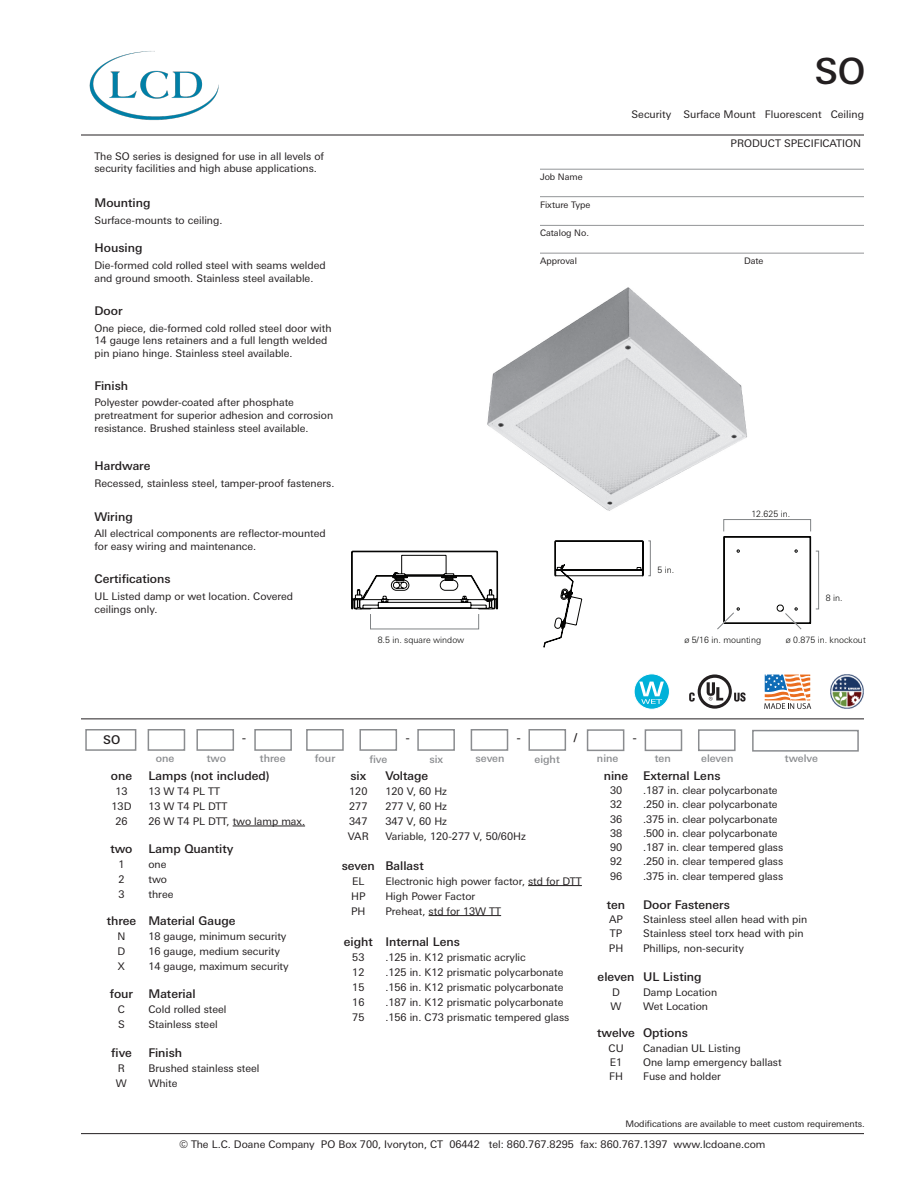
<style>
.page{position:relative;width:918px;height:1188px;background:#fff}
.page>*{position:absolute;margin:0;border:0;box-sizing:border-box;transform-origin:0 0}
.t1{font:500 36px "LT Univers Basic";color:#231f20}
.t2{font:500 12px "LT Univers Basic";color:#231f20}
.t3{font:10.5px/15px "LT Univers Basic";color:#231f20}
.t4{font:500 10.5px "LT Univers Basic";color:#8a8c8f}
.t5{font:9px "LT Univers Basic";color:#231f20}
.t6{font:300 8.7px "LT Univers Basic";color:#050504}
</style>
<div class="page">
<img style="left:89px;top:51px;width:130px;height:70px">
<hr style="left:81px;top:135px;width:783px;height:1px;background:#231f20">
<hr style="left:81px;top:1133px;width:783px;height:1px;background:#231f20">
<hr style="left:81px;top:718px;width:783px;height:1px;background:#231f20">
<div style="left:85px;top:729px;width:51px;height:22px;border:2px solid #8a8c8f"></div>
<div style="left:148px;top:729px;width:37px;height:22px;border:2px solid #8a8c8f"></div>
<div style="left:196px;top:729px;width:38px;height:22px;border:2px solid #8a8c8f"></div>
<div style="left:254px;top:729px;width:38px;height:22px;border:2px solid #8a8c8f"></div>
<div style="left:306px;top:729px;width:38px;height:22px;border:2px solid #8a8c8f"></div>
<div style="left:359px;top:729px;width:38px;height:22px;border:2px solid #8a8c8f"></div>
<div style="left:417px;top:729px;width:38px;height:22px;border:2px solid #8a8c8f"></div>
<div style="left:471px;top:729px;width:37px;height:22px;border:2px solid #8a8c8f"></div>
<div style="left:528px;top:729px;width:38px;height:22px;border:2px solid #8a8c8f"></div>
<hr style="left:233px;top:826px;width:72px;height:1px;background:#231f20">
<hr style="left:528px;top:885px;width:54px;height:1px;background:#231f20">
<hr style="left:429px;top:915px;width:72px;height:1px;background:#231f20">
<div style="left:587px;top:729px;width:37px;height:22px;border:2px solid #8a8c8f"></div>
<div style="left:645px;top:729px;width:37px;height:22px;border:2px solid #8a8c8f"></div>
<div style="left:698px;top:729px;width:38px;height:22px;border:2px solid #8a8c8f"></div>
<div style="left:752px;top:730px;width:107px;height:22px;border:2px solid #8a8c8f"></div>
<hr style="left:540px;top:169px;width:324px;height:1px;background:#939598">
<hr style="left:540px;top:196px;width:324px;height:1px;background:#939598">
<hr style="left:540px;top:225px;width:324px;height:1px;background:#939598">
<hr style="left:540px;top:253px;width:324px;height:1px;background:#939598">
<svg style="left:689px;top:674px;width:57px;height:35px"></svg>
<svg style="left:764px;top:674px;width:47px;height:35px"></svg>
<svg style="left:634px;top:674px;width:35px;height:35px"></svg>
<div style="left:634px;top:674px;width:36px;height:35px;border:1px solid #fff;border-radius:50%"></div>
<svg style="left:639px;top:682px;width:25px;height:22px"></svg>
<img style="left:830px;top:675px;width:34px;height:33px">
<img style="left:487px;top:287px;width:260px;height:224px">
<svg style="left:351px;top:550px;width:213px;height:98px"></svg>
<svg style="left:370px;top:519px;width:449px;height:111px"></svg>
<svg style="left:785px;top:613px;width:17px;height:17px"></svg>
<svg style="left:717px;top:612px;width:18px;height:18px"></svg>
<h1 class="t1" style="left:814px;top:50px;width:53px">SO</h1>
<p class="t3" style="left:632px;top:106px;width:234px">Security Surface Mount Fluorescent Ceiling</p>
<p class="t3" style="left:94px;top:150px;width:231px;line-height:12.6px">The SO series is designed for use in all levels of security facilities and high abuse applications.</p>
<p class="t2" style="left:94px;top:196px;width:58px">Mounting</p>
<p class="t2" style="left:94px;top:241px;width:49px">Housing</p>
<p class="t3" style="left:94px;top:213px;width:130px">Surface-mounts to ceiling.</p>
<p class="t3" style="left:94px;top:259px;width:233px;line-height:12.6px">Die-formed cold rolled steel with seams welded and ground smooth. Stainless steel available.</p>
<p class="t2" style="left:94px;top:304px;width:30px">Door</p>
<p class="t3" style="left:94px;top:322px;width:239px;line-height:12.6px">One piece, die-formed cold rolled steel door with<br>14 gauge lens retainers and a full length welded pin piano hinge. Stainless steel available.</p>
<p class="t2" style="left:94px;top:378px;width:35px">Finish</p>
<p class="t3" style="left:94px;top:396px;width:240px;line-height:12.6px">Polyester powder-coated after phosphate pretreatment for superior adhesion and corrosion resistance. Brushed stainless steel available.</p>
<p class="t2" style="left:94px;top:458px;width:57px">Hardware</p>
<p class="t3" style="left:94px;top:475px;width:241px">Recessed, stainless steel, tamper-proof fasteners.</p>
<p class="t2" style="left:94px;top:509px;width:40px">Wiring</p>
<p class="t3" style="left:94px;top:527px;width:233px;line-height:12.6px">All electrical components are reflector-mounted for easy wiring and maintenance.</p>
<p class="t3" style="left:94px;top:590px;width:200px;line-height:12.6px">UL Listed damp or wet location. Covered ceilings only.</p>
<p class="t2" style="left:94px;top:572px;width:78px">Certifications</p>
<p class="t6" style="left:378px;top:635px;width:88px">8.5 in. square window</p>
<p class="t3" style="left:731px;top:136px;width:132px">PRODUCT SPECIFICATION</p>
<p class="t5" style="left:540px;top:172px;width:44px">Job Name</p>
<p class="t5" style="left:540px;top:199px;width:52px">Fixture Type</p>
<p class="t5" style="left:540px;top:228px;width:51px">Catalog No.</p>
<p class="t5" style="left:540px;top:256px;width:38px">Approval</p>
<p class="t5" style="left:744px;top:256px;width:21px">Date</p>
<p class="t6" style="left:751px;top:509px;width:40px">12.625 in.</p>
<p class="t6" style="left:658px;top:565px;width:18px">5 in.</p>
<p class="t6" style="left:826px;top:593px;width:18px">8 in.</p>
<p class="t6" style="left:684px;top:635px;width:78px">ø 5/16 in. mounting</p>
<p class="t6" style="left:786px;top:635px;width:81px">ø 0.875 in. knockout</p>
<p class="t2" style="left:103px;top:733px;width:19px">SO</p>
<p class="t2" style="left:242px;top:731px;width:5px">-</p>
<p class="t2" style="left:406px;top:731px;width:5px">-</p>
<p class="t2" style="left:517px;top:731px;width:5px">-</p>
<p class="t2" style="left:574px;top:731px;width:5px">/</p>
<p class="t4" style="left:156px;top:753px;width:20px">one</p>
<p class="t4" style="left:207px;top:753px;width:21px">two</p>
<p class="t4" style="left:260px;top:752px;width:27px">three</p>
<p class="t4" style="left:315px;top:752px;width:22px">four</p>
<p class="t4" style="left:369px;top:753px;width:20px">five</p>
<p class="t4" style="left:429px;top:753px;width:15px">six</p>
<p class="t4" style="left:476px;top:752px;width:31px">seven</p>
<p class="t4" style="left:535px;top:753px;width:27px">eight</p>
<p class="t4" style="left:597px;top:752px;width:23px">nine</p>
<p class="t2" style="left:633px;top:730px;width:5px">-</p>
<p class="t4" style="left:655px;top:752px;width:18px">ten</p>
<p class="t4" style="left:701px;top:752px;width:34px">eleven</p>
<p class="t4" style="left:785px;top:752px;width:35px">twelve</p>
<p class="t2" style="left:111px;top:769px;width:23px">one</p>
<p class="t3" style="left:112px;top:784px;width:21px;text-align:center">13<br>13D<br>26</p>
<p class="t2" style="left:110px;top:842px;width:24px">two</p>
<p class="t3" style="left:118px;top:857px;width:8px;text-align:justify">1<br>2<br>3</p>
<p class="t2" style="left:107px;top:914px;width:31px">three</p>
<p class="t3" style="left:118px;top:929px;width:9px;text-align:justify">N D X</p>
<p class="t2" style="left:110px;top:986px;width:25px">four</p>
<p class="t3" style="left:118px;top:1002px;width:9px">C<br>S</p>
<p class="t2" style="left:111px;top:1046px;width:22px">five</p>
<p class="t3" style="left:116px;top:1061px;width:13px">R<br>W</p>
<p class="t2" style="left:148px;top:769px;width:123px">Lamps (not included)</p>
<p class="t3" style="left:148px;top:784px;width:158px">13 W T4 PL TT<br>13 W T4 PL DTT<br>26 W T4 PL DTT, two lamp max.</p>
<p class="t2" style="left:148px;top:842px;width:86px">Lamp Quantity</p>
<p class="t3" style="left:148px;top:857px;width:27px">one two three</p>
<p class="t2" style="left:148px;top:914px;width:88px">Material Gauge</p>
<p class="t3" style="left:148px;top:929px;width:142px">18 gauge, minimum security<br>16 gauge, medium security<br>14 gauge, maximum security</p>
<p class="t2" style="left:148px;top:986px;width:49px">Material</p>
<p class="t3" style="left:148px;top:1002px;width:80px">Cold rolled steel<br>Stainless steel</p>
<p class="t2" style="left:148px;top:1046px;width:35px">Finish</p>
<p class="t3" style="left:148px;top:1061px;width:113px">Brushed stainless steel<br>White</p>
<p class="t2" style="left:350px;top:769px;width:17px">six</p>
<p class="t3" style="left:348px;top:784px;width:22px">120<br>277<br>347<br>VAR</p>
<p class="t2" style="left:342px;top:858px;width:35px">seven</p>
<p class="t3" style="left:351px;top:873px;width:16px;text-align:justify">EL HP PH</p>
<p class="t2" style="left:344px;top:934px;width:30px">eight</p>
<p class="t3" style="left:352px;top:949px;width:14px;text-align:justify">53<br>12<br>15<br>16<br>75</p>
<p class="t2" style="left:385px;top:769px;width:44px">Voltage</p>
<p class="t3" style="left:385px;top:784px;width:142px">120 V, 60 Hz<br>277 V, 60 Hz<br>347 V, 60 Hz<br>Variable, 120-277 V, 50/60Hz</p>
<p class="t2" style="left:385px;top:858px;width:40px">Ballast</p>
<p class="t3" style="left:385px;top:873px;width:198px">Electronic high power factor, std for DTT<br>High Power Factor<br>Preheat, std for 13W TT</p>
<p class="t2" style="left:385px;top:934px;width:76px">Internal Lens</p>
<p class="t3" style="left:385px;top:949px;width:186px">.125 in. K12 prismatic acrylic<br>.125 in. K12 prismatic polycarbonate .156 in. K12 prismatic polycarbonate .187 in. K12 prismatic polycarbonate .156 in. C73 prismatic tempered glass</p>
<p class="t2" style="left:604px;top:769px;width:26px">nine</p>
<p class="t3" style="left:610px;top:783px;width:14px;line-height:14.2px;text-align:justify">30<br>32<br>36<br>38<br>90<br>92<br>96</p>
<p class="t2" style="left:607px;top:897px;width:20px">ten</p>
<p class="t3" style="left:609px;top:912px;width:16px;line-height:14.2px;text-align:justify">AP TP PH</p>
<p class="t2" style="left:598px;top:970px;width:38px">eleven</p>
<p class="t3" style="left:611px;top:985px;width:13px;line-height:14.2px">D<br>W</p>
<p class="t2" style="left:597px;top:1026px;width:39px">twelve</p>
<p class="t3" style="left:609px;top:1041px;width:17px;line-height:14.2px">CU<br>E1<br>FH</p>
<p class="t2" style="left:643px;top:769px;width:79px">External Lens</p>
<p class="t3" style="left:643px;top:783px;width:142px;line-height:14.4px">.187 in. clear polycarbonate .250 in. clear polycarbonate .375 in. clear polycarbonate .500 in. clear polycarbonate .187 in. clear tempered glass .250 in. clear tempered glass .375 in. clear tempered glass</p>
<p class="t2" style="left:643px;top:897px;width:88px">Door Fasteners</p>
<p class="t3" style="left:643px;top:912px;width:166px;line-height:14.2px">Stainless steel allen head with pin<br>Stainless steel torx head with pin<br>Phillips, non-security</p>
<p class="t2" style="left:643px;top:970px;width:60px">UL Listing</p>
<p class="t3" style="left:643px;top:985px;width:76px;line-height:14.2px">Damp Location<br>Wet Location</p>
<p class="t2" style="left:643px;top:1026px;width:46px">Options</p>
<p class="t3" style="left:643px;top:1041px;width:140px;line-height:14.2px">Canadian UL Listing<br>One lamp emergency ballast<br>Fuse and holder</p>
<p class="t5" style="left:625px;top:1119px;width:241px">Modifications are available to meet custom requirements.</p>
<p class="t3" style="left:179px;top:1137px;width:588px">© The L.C. Doane Company PO Box 700, Ivoryton, CT 06442 tel: 860.767.8295 fax: 860.767.1397 www.lcdoane.com</p>
</div>
